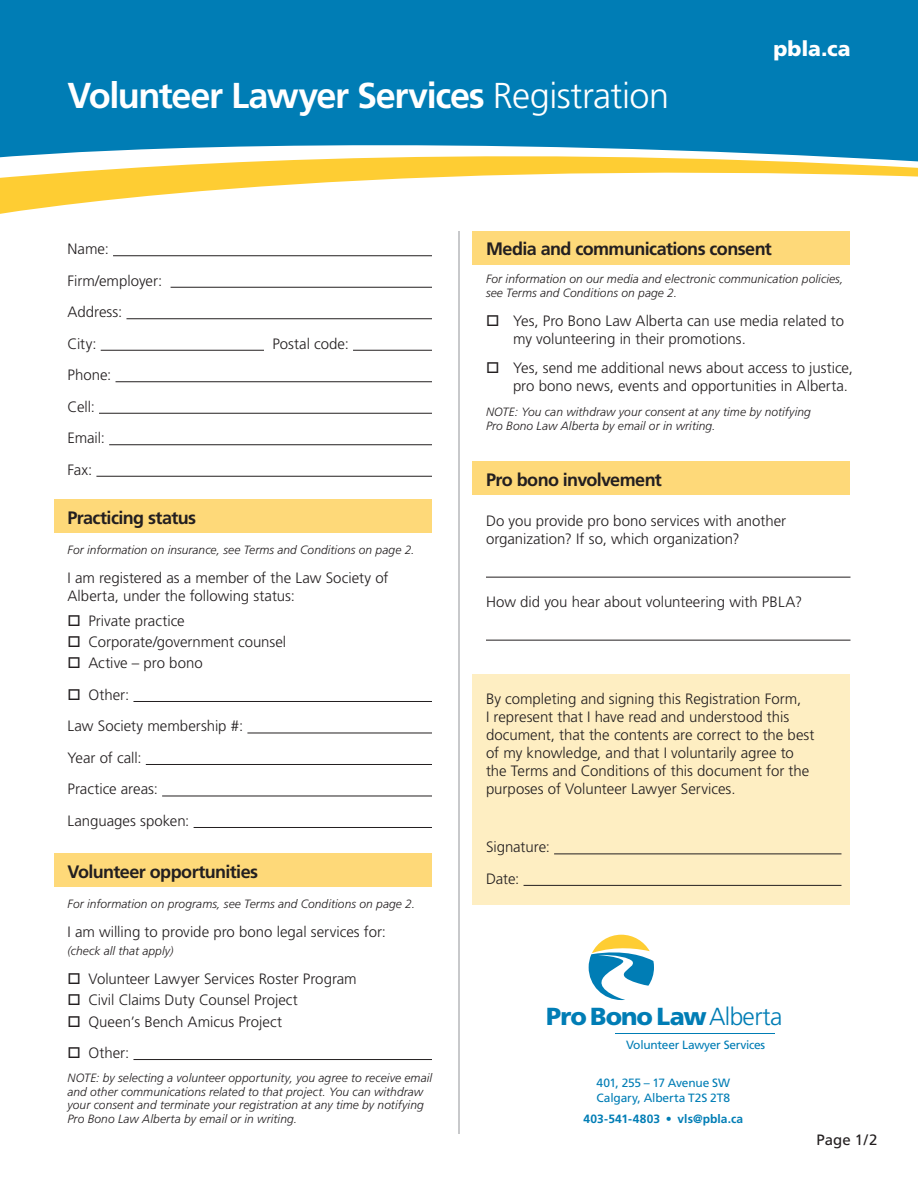
<style>
.page{position:relative;width:918px;height:1188px;background:#fff}
.page>*{position:absolute;margin:0;border:0;box-sizing:border-box;transform-origin:0 0}
.pass_head{font:700 36px "Frutiger LT Std";letter-spacing:-.035em;color:#fff}
.t1{font:900 24.6px "Frutiger LT Std";letter-spacing:-.04em;color:#007db5}
.t2{font:900 21px "Frutiger LT Std";color:#fff}
.head{font:700 18px "Frutiger LT Std";letter-spacing:-.03em;color:#231f20}
.body{font:300 15px/18px "Frutiger LT Std";color:#231f20}
.body_tab{font:300 15px "Frutiger LT Std";color:#231f20}
.body-2{font:15px "Frutiger LT Std";color:#231f20}
.body-3{font:italic 300 12px/13.5px "Frutiger LT Std";letter-spacing:.005em;color:#231f20}
.t3{font:12px "Frutiger LT Std";letter-spacing:-.02em;color:#007db5}
.t4{font:700 12px "Frutiger LT Std";letter-spacing:.005em;color:#007db5}
.s1{font-weight:300}
.s2{font-weight:400}
</style>
<div class="page">
<div style="left:472px;top:674px;width:378px;height:230px;background:#feeec2"></div>
<div style="left:472px;top:462px;width:378px;height:33px;background:#fed979"></div>
<div style="left:54px;top:854px;width:378px;height:33px;background:#fed979"></div>
<div style="left:472px;top:231px;width:378px;height:33px;background:#fed979"></div>
<div style="left:54px;top:499px;width:378px;height:33px;background:#fed979"></div>
<div style="left:0;top:0;width:918px;height:162px;background:#007db5"></div>
<svg style="left:0;top:145px;width:918px;height:69px"></svg>
<hr style="left:133px;top:1059px;width:299px;height:1px;background:#231f20">
<hr style="left:113px;top:255px;width:319px;height:1px;background:#231f20">
<hr style="left:171px;top:287px;width:261px;height:1px;background:#231f20">
<hr style="left:126px;top:318px;width:306px;height:1px;background:#231f20">
<hr style="left:101px;top:350px;width:163px;height:1px;background:#231f20">
<hr style="left:353px;top:350px;width:79px;height:1px;background:#231f20">
<hr style="left:116px;top:381px;width:316px;height:1px;background:#231f20">
<hr style="left:99px;top:413px;width:333px;height:1px;background:#231f20">
<hr style="left:109px;top:444px;width:323px;height:1px;background:#231f20">
<hr style="left:96px;top:476px;width:336px;height:1px;background:#231f20">
<hr style="left:486px;top:577px;width:364px;height:1px;background:#231f20">
<hr style="left:486px;top:640px;width:364px;height:1px;background:#231f20">
<hr style="left:554px;top:854px;width:287px;height:1px;background:#231f20">
<hr style="left:524px;top:885px;width:317px;height:1px;background:#231f20">
<hr style="left:133px;top:701px;width:299px;height:1px;background:#231f20">
<hr style="left:247px;top:733px;width:185px;height:1px;background:#231f20">
<hr style="left:146px;top:764px;width:286px;height:1px;background:#231f20">
<hr style="left:162px;top:796px;width:270px;height:1px;background:#231f20">
<hr style="left:194px;top:827px;width:238px;height:1px;background:#231f20">
<hr style="left:459px;top:231px;width:1px;height:903px;background:#939598">
<hr style="left:615px;top:1033px;width:159px;height:1px;background:#007db5">
<svg style="left:588px;top:935px;width:66px;height:65px"></svg>
<p class="pass_head" style="left:68px;top:74px;width:603px">Volunteer Lawyer Services <span class="s1">Registration</span></p>
<p class="t2" style="left:773px;top:36px;width:79px">pbla.ca</p>
<p class="body_tab" style="left:68px;top:241px;width:43px">Name:</p>
<p class="body_tab" style="left:68px;top:272px;width:96px">Firm/employer:</p>
<p class="body_tab" style="left:68px;top:304px;width:56px">Address:</p>
<p class="body_tab" style="left:68px;top:335px;width:31px">City:</p>
<p class="body_tab" style="left:272px;top:335px;width:78px">Postal code:</p>
<p class="body_tab" style="left:68px;top:367px;width:45px">Phone:</p>
<p class="body_tab" style="left:68px;top:398px;width:29px">Cell:</p>
<p class="body_tab" style="left:68px;top:430px;width:39px">Email:</p>
<p class="body_tab" style="left:68px;top:461px;width:26px">Fax:</p>
<p class="head" style="left:68px;top:507px;width:130px">Practicing status</p>
<p class="body-3" style="left:68px;top:544px;width:348px">For information on insurance, see Terms and Conditions on page 2.</p>
<p class="body" style="left:68px;top:569px;width:323px">I am registered as a member of the Law Society of<br>Alberta, under the following status:</p>
<p class="body" style="left:68px;top:612px;width:119px">□ Private practice</p>
<p class="body" style="left:68px;top:633px;width:220px">□ Corporate/government counsel</p>
<p class="body" style="left:68px;top:655px;width:137px">□ Active – pro bono</p>
<p class="body_tab" style="left:68px;top:686px;width:63px">□ Other:</p>
<p class="body_tab" style="left:68px;top:718px;width:177px">Law Society membership #:</p>
<p class="body_tab" style="left:68px;top:749px;width:76px">Year of call:</p>
<p class="body_tab" style="left:68px;top:781px;width:92px">Practice areas:</p>
<p class="body_tab" style="left:68px;top:812px;width:123px">Languages spoken:</p>
<p class="head" style="left:68px;top:861px;width:192px">Volunteer opportunities</p>
<p class="body-3" style="left:68px;top:898px;width:349px">For information on programs, see Terms and Conditions on page 2.</p>
<p class="body" style="left:68px;top:923px;width:320px">I am willing to provide pro bono legal services for:</p>
<p class="body-3" style="left:68px;top:945px;width:107px">(check all that apply)</p>
<p class="body" style="left:68px;top:970px;width:291px">□ Volunteer Lawyer Services Roster Program</p>
<p class="body" style="left:68px;top:991px;width:232px">□ Civil Claims Duty Counsel Project</p>
<p class="body" style="left:68px;top:1013px;width:216px">□ Queen’s Bench Amicus Project</p>
<p class="body_tab" style="left:68px;top:1044px;width:63px">□ Other:</p>
<p class="body-3" style="left:68px;top:1072px;width:366px">NOTE: by selecting a volunteer opportunity, you agree to receive email and other communications related to that project. You can withdraw your consent and terminate your registration at any time by notifying Pro Bono Law Alberta by email or in writing.</p>
<p class="head" style="left:486px;top:239px;width:287px">Media and communications consent</p>
<p class="body-3" style="left:486px;top:272px;width:359px;line-height:14.4px">For information on our media and electronic communication policies, see Terms and Conditions on page 2.</p>
<p class="body" style="left:513px;top:312px;width:333px;text-indent:-27px">□ Yes, Pro Bono Law Alberta can use media related to my volunteering in their promotions.</p>
<p class="body" style="left:513px;top:359px;width:341px;text-indent:-27px">□ Yes, send me additional news about access to justice, pro bono news, events and opportunities in Alberta.</p>
<p class="body-3" style="left:486px;top:405px;width:326px;line-height:14.4px">NOTE: You can withdraw your consent at any time by notifying<br>Pro Bono Law Alberta by email or in writing.</p>
<p class="head" style="left:486px;top:469px;width:177px">Pro bono involvement</p>
<p class="body" style="left:486px;top:512px;width:302px">Do you provide pro bono services with another organization? If so, which organization?</p>
<p class="body" style="left:486px;top:593px;width:318px">How did you hear about volunteering with PBLA?</p>
<p class="body" style="left:486px;top:690px;width:330px">By completing and signing this Registration Form,<br>I represent that I have read and understood this document, that the contents are correct to the best of my knowledge, and that I voluntarily agree to the Terms and Conditions of this document for the purposes of Volunteer Lawyer Services.</p>
<p class="body_tab" style="left:486px;top:839px;width:65px">Signature:</p>
<p class="body_tab" style="left:486px;top:870px;width:35px">Date:</p>
<p class="t1" style="left:546px;top:1001px;width:238px">Pro Bono Law<span class="s1">Alberta</span></p>
<p class="t3" style="left:626px;top:1038px;width:141px">Volunteer Lawyer Services</p>
<p class="t3" style="left:597px;top:1076px;width:135px">401, 255 – 17 Avenue SW</p>
<p class="t3" style="left:597px;top:1090px;width:135px">Calgary, Alberta T2S 2T8</p>
<p class="t4" style="left:584px;top:1111px;width:161px">403-541-4803 <span class="s2">•</span> vls@pbla.ca</p>
<p class="body-2" style="left:817px;top:1131px;width:62px">Page 1/2</p>
</div>
